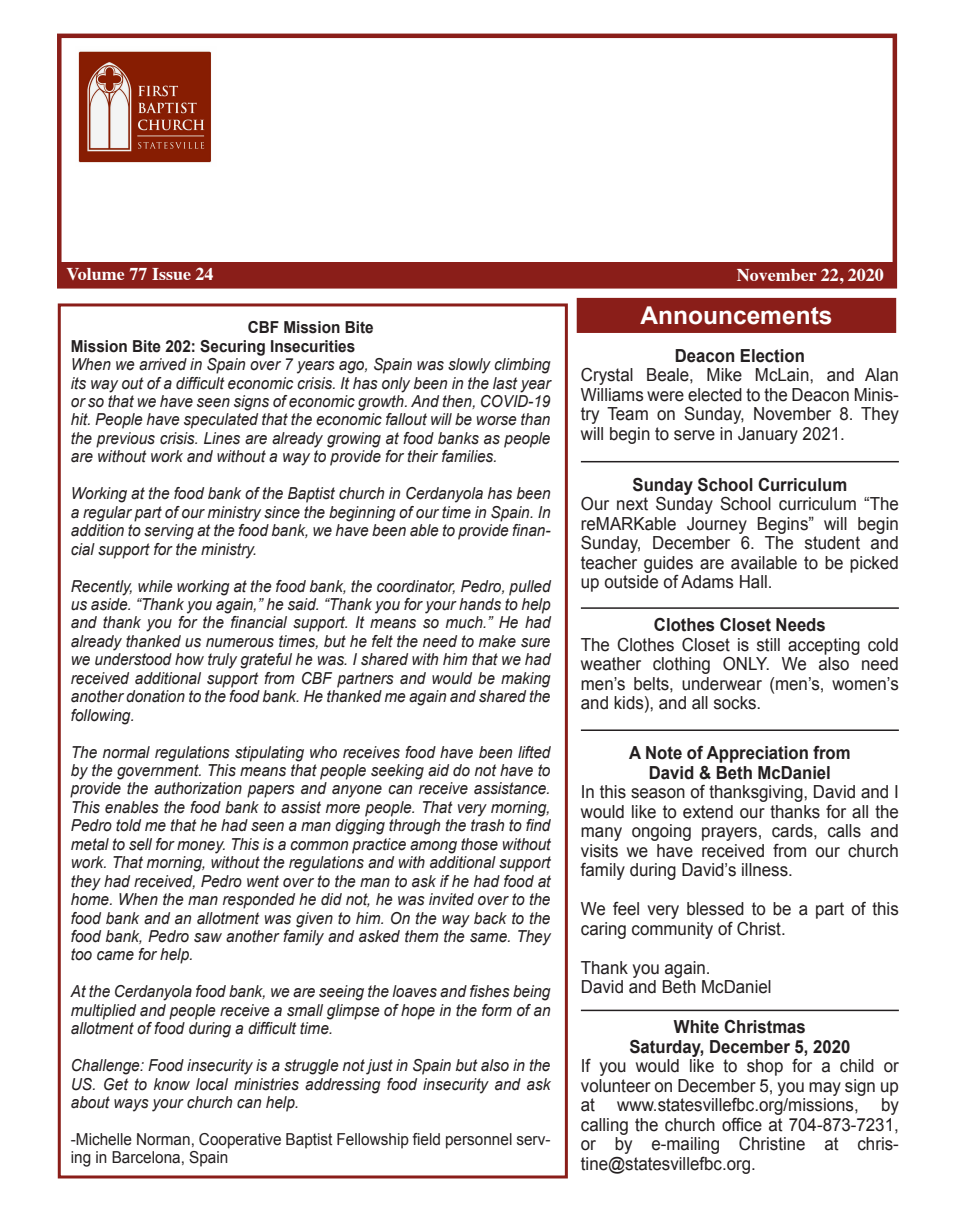
<style>
.page{position:relative;width:953px;height:1215px;background:#fff}
.page>*{position:absolute;margin:0;border:0;box-sizing:border-box;transform-origin:0 0}
.t1{font:700 24.45px "Arial";color:#fff}
.t2{font:18px/19.5px "Arial";color:#231f20;text-align:justify;scale:.94 1}
.t3{font:700 18px/19.5px "Arial";color:#231f20;text-align:center;scale:.93 1}
.t4{font:700 18px "Times";color:#fff}
.t5{font:italic 16.5px/18.5px "Arial";color:#231f20;text-align:justify;scale:.93 1}
.t6{font:16.5px/18.5px "Arial";color:#231f20;scale:.93 1}
.t7{font:700 16.5px/18.5px "Arial";color:#231f20;scale:.93 1}
</style>
<div class="page">
<img style="left:78px;top:51px;width:134px;height:112px">
<div style="left:59px;top:262px;width:835px;height:24px;background:#8a1e19"></div>
<div style="left:57px;top:34px;width:839px;height:255px;border:4px solid #8a1e19"></div>
<div style="left:576px;top:298px;width:320px;height:35px;background:#8a1e19"></div>
<hr style="left:580px;top:461px;width:318px;height:1px;background:#231f20">
<hr style="left:580px;top:607px;width:318px;height:2px;background:#231f20">
<hr style="left:580px;top:729px;width:318px;height:2px;background:#231f20">
<hr style="left:580px;top:1010px;width:318px;height:1px;background:#231f20">
<div style="left:58px;top:303px;width:509px;height:875px;border:3px solid #8a1e19"></div>
<p class="t4" style="left:67px;top:257px;width:148px">Volume 77 Issue 24</p>
<p class="t4" style="left:736px;top:258px;width:149px">November 22, 2020</p>
<h1 class="t1" style="left:640px;top:299px;width:194px">Announcements</h1>
<p class="t7" style="left:71px;top:319px;width:327px;text-indent:177px">CBF Mission Bite<br>Mission Bite 202: Securing Insecurities</p>
<p class="t5" style="left:71px;top:355px;width:517px">When we arrived in Spain over 7 years ago, Spain was slowly climbing its way out of a difficult economic crisis. It has only been in the last year or so that we have seen signs of economic growth. And then, COVID-19 hit. People have speculated that the economic fallout will be worse than the previous crisis. Lines are already growing at food banks as people are without work and without a way to provide for their families.</p>
<p class="t5" style="left:71px;top:484px;width:517px">Working at the food bank of the Baptist church in Cerdanyola has been a regular part of our ministry since the beginning of our time in Spain. In addition to serving at the food bank, we have been able to provide finan&shy;cial support for the ministry.</p>
<p class="t5" style="left:71px;top:577px;width:517px">Recently, while working at the food bank, the coordinator, Pedro, pulled us aside. “Thank you again,” he said. “Thank you for your hands to help and thank you for the financial support. It means so much.” He had already thanked us numerous times, but he felt the need to make sure we understood how truly grateful he was. I shared with him that we had received additional support from CBF partners and would be making another donation to the food bank. He thanked me again and shared the following.</p>
<p class="t5" style="left:71px;top:743px;width:517px">The normal regulations stipulating who receives food have been lifted by the government. This means that people seeking aid do not have to provide the authorization papers and anyone can receive assistance.<br>This enables the food bank to assist more people. That very morning, Pedro told me that he had seen a man digging through the trash to find metal to sell for money. This is a common practice among those without work. That morning, without the regulations and with additional support they had received, Pedro went over to the man to ask if he had food at home. When the man responded he did not, he was invited over to the food bank and an allotment was given to him. On the way back to the food bank, Pedro saw another family and asked them the same. They too came for help.</p>
<p class="t5" style="left:71px;top:983px;width:517px">At the Cerdanyola food bank, we are seeing the loaves and fishes being multiplied and people receive a small glimpse of hope in the form of an allotment of food during a difficult time.</p>
<p class="t5" style="left:71px;top:1056px;width:517px">Challenge: Food insecurity is a struggle not just in Spain but also in the US. Get to know local ministries addressing food insecurity and ask about ways your church can help.</p>
<p class="t6" style="left:71px;top:1130px;width:517px">-Michelle Norman, Cooperative Baptist Fellowship field personnel serv&shy;ing in Barcelona, Spain</p>
<p class="t3" style="left:674px;top:346px;width:141px">Deacon Election</p>
<p class="t2" style="left:580px;top:366px;width:340px">Crystal Beale, Mike McLain, and Alan Williams were elected to the Deacon Minis&shy;try Team on Sunday, November 8. They will begin to serve in January 2021.</p>
<p class="t3" style="left:632px;top:475px;width:232px">Sunday School Curriculum</p>
<p class="t2" style="left:580px;top:494px;width:340px">Our next Sunday School curriculum “The reMARKable Journey Begins” will begin Sunday, December 6. The student and teacher guides are available to be picked up outside of Adams Hall.</p>
<p class="t3" style="left:654px;top:616px;width:186px">Clothes Closet Needs</p>
<p class="t2" style="left:580px;top:635px;width:340px">The Clothes Closet is still accepting cold weather clothing ONLY. We also need men’s belts, underwear (men’s, women’s and kids), and all socks.</p>
<p class="t3" style="left:629px;top:744px;width:240px">A Note of Appreciation from<br>David &amp; Beth McDaniel</p>
<p class="t2" style="left:580px;top:782px;width:340px">In this season of thanksgiving, David and I would like to extend our thanks for all the many ongoing prayers, cards, calls and visits we have received from our church family during David’s illness.</p>
<p class="t2" style="left:580px;top:899px;width:340px">We feel very blessed to be a part of this caring community of Christ.</p>
<p class="t2" style="left:580px;top:958px;width:204px">Thank you again.<br>David and Beth McDaniel</p>
<p class="t3" style="left:629px;top:1018px;width:239px">White Christmas<br>Saturday, December 5, 2020</p>
<p class="t2" style="left:580px;top:1057px;width:340px">If you would like to shop for a child or volunteer on December 5, you may sign up at www.statesvillefbc.org/missions, by calling the church office at 704-873-7231, or by e-mailing Christine at chris&shy;tine@statesvillefbc.org.</p>
</div>
